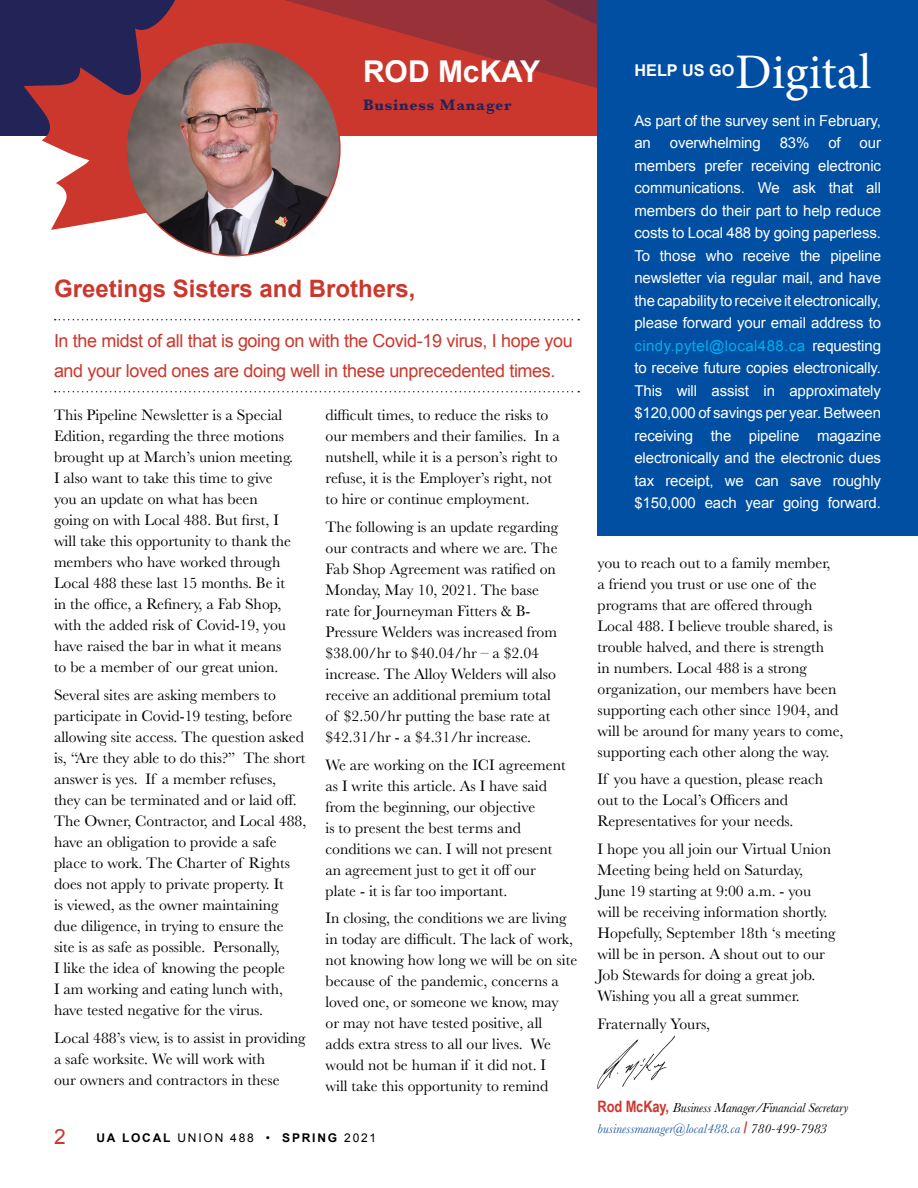
<style>
.page{position:relative;width:918px;height:1188px;background:#fff}
.page>*{position:absolute;margin:0;border:0;box-sizing:border-box;transform-origin:0 0}
.t1{font:49.8px "Minion Pro";letter-spacing:.005em;color:#fff}
.Name_heading{font:700 30px "Arial";color:#fff}
.Greetings{font:700 24px "Arial";color:#cc372d}
.t2{font:21px "Arial";color:#cc372d}
.Intor_text_lines{font:18px/30px "Arial";letter-spacing:-.02em;color:#cc372d}
.Heading{font:700 16.2px "Arial";color:#fff}
.body_text{font:15.75px/21px "Baskerville";color:#000}
.Name_title_left_page{font:700 15.75px "Baskerville";letter-spacing:.05em;color:#222458}
.chart_text{font:15px/22.5px "Arial";letter-spacing:-.01em;color:#fff}
.body_text-2{font:italic 13.5px/21px "Baskerville";color:#000}
.t3{font:700 12px "Arial";letter-spacing:.15em;color:#000}
.s1{font-weight:400}
.s2{color:#00aeef}
.s3{font-family:"Arial Narrow";font-weight:700;font-style:normal;font-size:15.75px;color:#cc372d}
.s4{color:#215e9e}
</style>
<div class="page">
<hr style="left:917px;top:136px;width:1px;height:678px;background:#f1f1f2">
<div style="left:0;top:0;width:918px;height:136px;background:#222458"></div>
<svg style="left:220px;top:0;width:377px;height:136px;fill:#cc372d"></svg>
<svg style="left:24px;top:0;width:196px;height:230px"></svg>
<img style="left:126px;top:42px;width:214px;height:214px;border-radius:107px">
<svg style="left:55px;top:319px;width:524px;height:1px"></svg>
<svg style="left:55px;top:391px;width:524px;height:1px"></svg>
<img style="left:598px;top:1035px;width:77px;height:54px">
<div style="left:597px;top:0;width:321px;height:536px;background:#004fa3"></div>
<p class="Name_heading" style="left:363px;top:52px;width:179px">ROD McKAY</p>
<p class="Name_title_left_page" style="left:363px;top:94px;width:150px">Business Manager</p>
<p class="Greetings" style="left:54px;top:273px;width:363px">Greetings Sisters and Brothers,</p>
<p class="Intor_text_lines" style="left:54px;top:326px;width:520px">In the midst of all that is going on with the Covid-19 virus, I hope you and your loved ones are doing well in these unprecedented times.</p>
<p class="body_text" style="left:54px;top:405px;width:241px">This Pipeline Newsletter is a Special Edition, regarding the three motions brought up at March’s union meeting.<br>I also want to take this time to give you an update on what has been going on with Local 488. But first, I will take this opportunity to thank the members who have worked through Local 488 these last 15 months. Be it in the office, a Refinery, a Fab Shop, with the added risk of Covid-19, you have raised the bar in what it means to be a member of our great union.</p>
<p class="body_text" style="left:54px;top:685px;width:254px">Several sites are asking members to participate in Covid-19 testing, before allowing site access. The question asked is, “Are they able to do this?” The short answer is yes. If a member refuses, they can be terminated and or laid off.<br>The Owner, Contractor, and Local 488, have an obligation to provide a safe place to work. The Charter of Rights does not apply to private property. It<br>is viewed, as the owner maintaining<br>due diligence, in trying to ensure the site is as safe as possible. Personally,<br>I like the idea of knowing the people<br>I am working and eating lunch with, have tested negative for the virus.</p>
<p class="body_text" style="left:54px;top:1027px;width:253px">Local 488’s view, is to assist in providing a safe worksite. We will work with<br>our owners and contractors in these</p>
<p class="body_text" style="left:326px;top:405px;width:236px">difficult times, to reduce the risks to our members and their families. In a nutshell, while it is a person’s right to refuse, it is the Employer’s right, not to hire or continue employment.</p>
<p class="body_text" style="left:326px;top:517px;width:234px">The following is an update regarding our contracts and where we are. The Fab Shop Agreement was ratified on Monday, May 10, 2021. The base rate for Journeyman Fitters &amp; B-Pressure Welders was increased from $38.00/hr to $40.04/hr – a $2.04 increase. The Alloy Welders will also receive an additional premium total of $2.50/hr putting the base rate at $42.31/hr - a $4.31/hr increase.</p>
<p class="body_text" style="left:326px;top:754px;width:242px">We are working on the ICI agreement as I write this article. As I have said from the beginning, our objective<br>is to present the best terms and conditions we can. I will not present an agreement just to get it off our plate - it is far too important.</p>
<p class="body_text" style="left:326px;top:908px;width:253px">In closing, the conditions we are living in today are difficult. The lack of work, not knowing how long we will be on site because of the pandemic, concerns a loved one, or someone we know, may<br>or may not have tested positive, all<br>adds extra stress to all our lives. We would not be human if it did not. I<br>will take this opportunity to remind</p>
<h3 class="t2" style="left:54px;top:1123px;width:13px">2</h3>
<p class="t3" style="left:96px;top:1130px;width:281px">UA LOCAL <span class="s1">UNION 488 •</span> SPRING <span class="s1">2021</span></p>
<p class="t1" style="left:735px;top:39px;width:138px">Digital</p>
<p class="Heading" style="left:634px;top:59px;width:101px">HELP US GO</p>
<p class="chart_text" style="left:634px;top:110px;width:248px">As part of the survey sent in February, an</p>
<p class="chart_text" style="left:670px;top:132px;width:92px">overwhelming</p>
<p class="chart_text" style="left:780px;top:132px;width:31px">83%</p>
<p class="chart_text" style="left:828px;top:132px;width:14px">of</p>
<p class="chart_text" style="left:634px;top:132px;width:248px;text-align:justify;text-indent:225px">our members prefer receiving electronic communications. We ask that all members do their part to help reduce costs to Local 488 by going paperless.<br>To those who receive the pipeline newsletter via regular mail, and have thecapability toreceiveitelectronically, please forward your email address to <span class="s2">cindy.pytel@local488.ca</span> requesting to receive future copies electronically.<br>This will assist in approximately $120,000 of savings per year. Between receiving the pipeline magazine electronically and the electronic dues tax receipt, we can save roughly $150,000 each year going forward.</p>
<p class="body_text" style="left:598px;top:552px;width:247px">you to reach out to a family member,<br>a friend you trust or use one of the programs that are offered through Local 488. I believe trouble shared, is trouble halved, and there is strength<br>in numbers. Local 488 is a strong organization, our members have been supporting each other since 1904, and will be around for many years to come, supporting each other along the way.</p>
<p class="body_text" style="left:598px;top:769px;width:227px">If you have a question, please reach out to the Local’s Officers and<br>Representatives for your needs.</p>
<p class="body_text" style="left:598px;top:839px;width:239px">I hope you all join our Virtual Union Meeting being held on Saturday,<br>June 19 starting at 9:00 a.m. - you will be receiving information shortly.<br>Hopefully, September 18th ‘s meeting will be in person. A shout out to our Job Stewards for doing a great job.<br>Wishing you all a great summer.</p>
<p class="body_text" style="left:598px;top:1014px;width:114px">Fraternally Yours,</p>
<p class="body_text-2" style="left:598px;top:1097px;width:252px"><span class="s3">Rod McKay,</span> Business Manager/Financial Secretary <span class="s4">businessmanager@local488.ca</span> <span class="s3">/</span> 780-499-7983</p>
</div>
